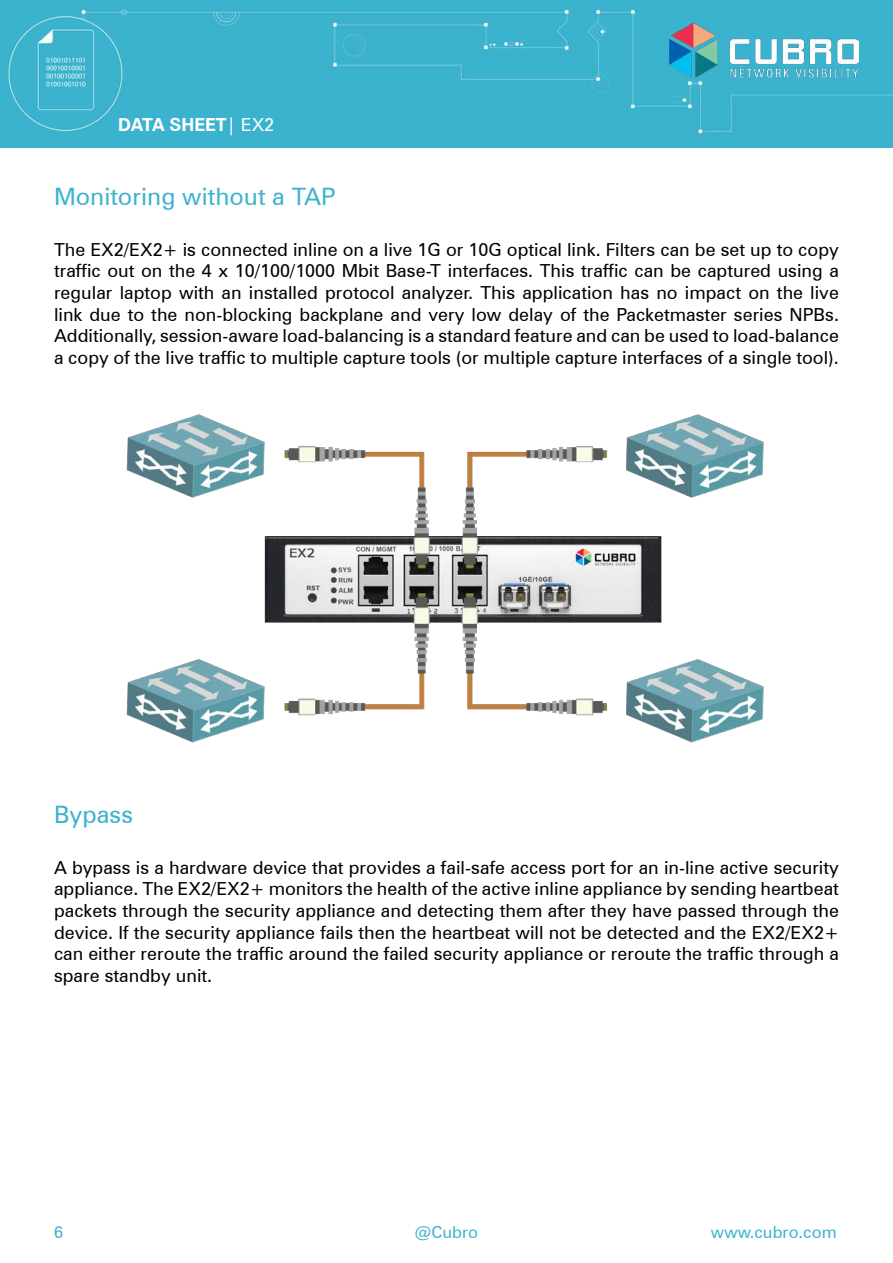
<style>
.page{position:relative;width:893px;height:1263px;background:#fff}
.page>*{position:absolute;margin:0;border:0;box-sizing:border-box;transform-origin:0 0}
.t1{font:24px "Zurich BT";color:#3cb3ce}
.t2{font:18px/21.6px "Zurich BT";color:#000;text-align:justify}
.t3{font:700 18px "Zurich BT";color:#fff}
.t4{font:16.5px "Zurich BT";color:#3cb3ce}
.s1{font-weight:400}
</style>
<div class="page">
<img style="left:0;top:0;width:893px;height:147px">
<img style="left:669px;top:17px;width:189px;height:65px">
<img style="left:126px;top:414px;width:638px;height:329px">
<p class="t3" style="left:118px;top:114px;width:158px">DATA SHEET<span class="s1">| EX2</span></p>
<h1 class="t1" style="left:54px;top:182px;width:283px">Monitoring without a TAP</h1>
<p class="t2" style="left:54px;top:238px;width:786px">The EX2/EX2+ is connected inline on a live 1G or 10G optical link. Filters can be set up to copy traffic out on the 4 x 10/100/1000 Mbit Base-T interfaces. This traffic can be captured using a regular laptop with an installed protocol analyzer. This application has no impact on the live link due to the non-blocking backplane and very low delay of the Packetmaster series NPBs.<br>Additionally, session-aware load-balancing is a standard feature and can be used to load-balance a copy of the live traffic to multiple capture tools (or multiple capture interfaces of a single tool).</p>
<h1 class="t1" style="left:54px;top:800px;width:81px">Bypass</h1>
<p class="t2" style="left:54px;top:856px;width:786px">A bypass is a hardware device that provides a fail-safe access port for an in-line active security appliance. The EX2/EX2+ monitors the health of the active inline appliance by sending heartbeat packets through the security appliance and detecting them after they have passed through the device. If the security appliance fails then the heartbeat will not be detected and the EX2/EX2+ can either reroute the traffic around the failed security appliance or reroute the traffic through a spare standby unit.</p>
<p class="t4" style="left:54px;top:1222px;width:11px">6</p>
<p class="t4" style="left:415px;top:1222px;width:65px">@Cubro</p>
<p class="t4" style="left:711px;top:1222px;width:127px">www.cubro.com</p>
</div>
